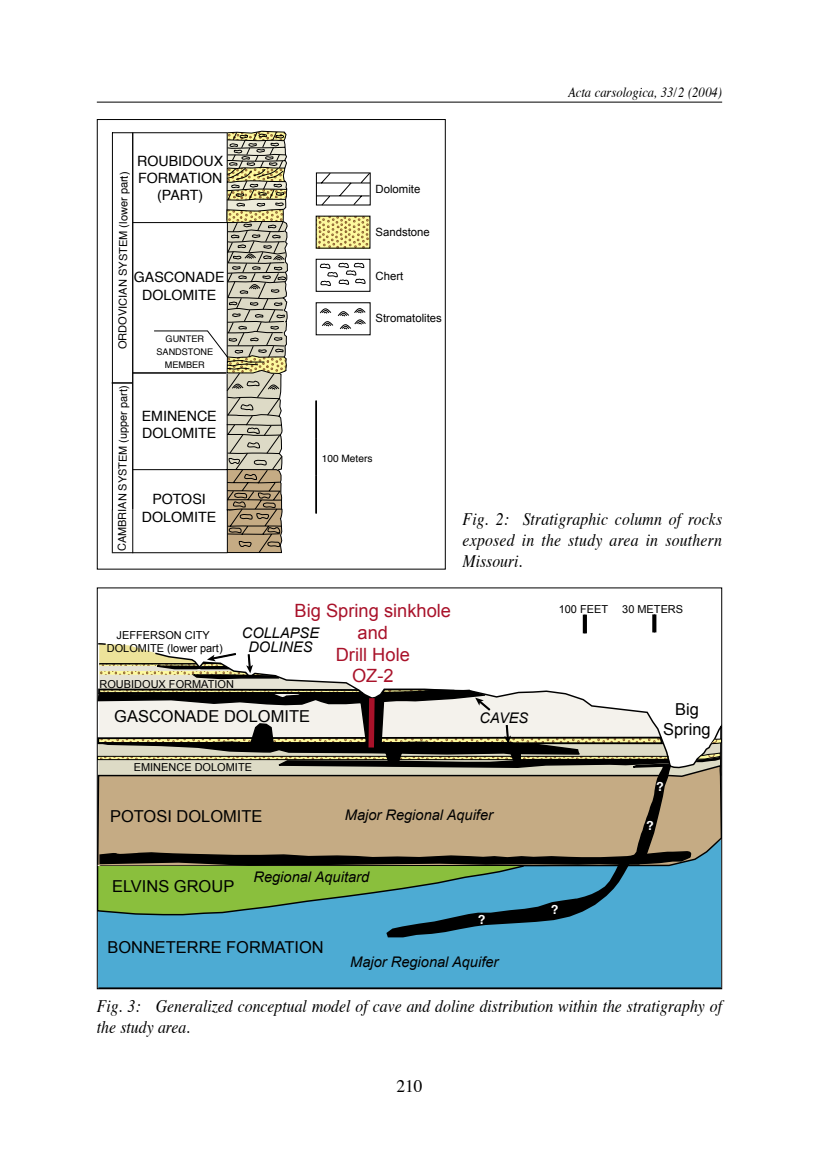
<style>
.page{position:relative;width:819px;height:1151px;background:#fff}
.page>*{position:absolute;margin:0;border:0;box-sizing:border-box;transform-origin:0 0}
.t1{font:18.2px/21.9px "Arial";color:#a9122a;text-align:center}
.Podnapis{font:italic 17.5px/21px "Times";color:#000;text-align:justify;scale:.9 1}
.t2{font:17.5px "Times";color:#000}
.t3{font:16.45px/20.1px "Arial";color:#000;text-align:center}
.t4{font:italic 14.7px/14.7px "Arial";color:#000;text-align:center}
.t5{font:14.17px/17.3px "Helvetica";color:#000;text-align:center}
.t6{font:italic 14px "Times";color:#000;scale:.9 1}
.t7{font:700 12.78px "Helvetica";color:#fff}
.t8{font:11.38px "Arial";color:#000}
.t9{font:11.03px/12.8px "Arial";color:#000;text-align:center}
.t10{font:11.03px "Helvetica";letter-spacing:-.01em;color:#000}
.t11{font:10.15px "Helvetica";color:#000}
.t12{font:9.1px/13.1px "Helvetica";color:#000;text-align:center}
</style>
<div class="page">
<hr style="left:97px;top:102px;width:625px;height:1px;background:#000">
<svg style="left:112px;top:131px;width:259px;height:422px"></svg>
<div style="left:97px;top:119px;width:348px;height:451px;border:1px solid #000"></div>
<div style="left:99px;top:938px;width:621px;height:49px;background:#4dabd3"></div>
<div style="left:582px;top:615px;width:5px;height:18px;background:#000"></div>
<svg style="left:652px;top:614px;width:4px;height:18px"></svg>
<svg style="left:99px;top:643px;width:621px;height:295px"></svg>
<p class="t6" style="left:568px;top:84px;width:172px">Acta carsologica, 33/2 (2004)</p>
<p class="t5" style="left:137px;top:153px;width:87px">ROUBIDOUX<br>FORMATION (PART)</p>
<p class="t10" style="left:116px;top:349px;width:179px;rotate:-90deg">ORDOVICIAN SYSTEM (lower part)</p>
<p class="t5" style="left:134px;top:269px;width:92px">GASCONADE<br>DOLOMITE</p>
<p class="t12" style="left:156px;top:332px;width:58px">GUNTER<br>SANDSTONE<br>MEMBER</p>
<p class="t10" style="left:115px;top:551px;width:167px;rotate:-90deg">CAMBRIAN SYSTEM (upper part)</p>
<p class="t5" style="left:142px;top:408px;width:76px;text-align:left">EMINENCE<br>DOLOMITE</p>
<p class="t5" style="left:142px;top:491px;width:76px">POTOSI<br>DOLOMITE</p>
<p class="t8" style="left:375px;top:181px;width:46px">Dolomite</p>
<p class="t8" style="left:375px;top:224px;width:56px">Sandstone</p>
<p class="t8" style="left:375px;top:268px;width:29px">Chert</p>
<p class="t8" style="left:375px;top:311px;width:68px">Stromatolites</p>
<p class="t11" style="left:322px;top:452px;width:52px">100 Meters</p>
<p class="Podnapis" style="left:462px;top:510px;width:290px">Fig. 2: Stratigraphic column of rocks exposed in the study area in southern Missouri.</p>
<p class="t1" style="left:294px;top:599px;width:158px">Big Spring sinkhole and<br>Drill Hole<br>OZ-2</p>
<p class="t4" style="left:242px;top:625px;width:79px">COLLAPSE<br>DOLINES</p>
<p class="t9" style="left:107px;top:629px;width:117px">JEFFERSON CITY<br>DOLOMITE (lower part)</p>
<p class="t9" style="left:99px;top:677px;width:136px">ROUBIDOUX FORMATION</p>
<p class="t3" style="left:114px;top:706px;width:197px">GASCONADE DOLOMITE</p>
<p class="t9" style="left:134px;top:760px;width:120px">EMINENCE DOLOMITE</p>
<p class="t4" style="left:479px;top:710px;width:50px">CAVES</p>
<p class="t9" style="left:558px;top:602px;width:51px">100 FEET</p>
<p class="t9" style="left:622px;top:602px;width:62px">30 METERS</p>
<p class="t3" style="left:663px;top:699px;width:49px">Big<br>Spring</p>
<p class="t7" style="left:656px;top:778px;width:9px">?</p>
<p class="t3" style="left:110px;top:806px;width:154px">POTOSI DOLOMITE</p>
<p class="t4" style="left:345px;top:808px;width:150px">Major Regional Aquifer</p>
<p class="t3" style="left:112px;top:876px;width:124px">ELVINS GROUP</p>
<p class="t4" style="left:253px;top:869px;width:117px">Regional Aquitard</p>
<p class="t3" style="left:107px;top:937px;width:218px">BONNETERRE FORMATION</p>
<p class="t7" style="left:477px;top:911px;width:9px">?</p>
<p class="t4" style="left:350px;top:955px;width:150px">Major Regional Aquifer</p>
<p class="t7" style="left:550px;top:901px;width:9px">?</p>
<p class="t7" style="left:646px;top:817px;width:9px">?</p>
<p class="Podnapis" style="left:97px;top:996px;width:696px">Fig. 3: Generalized conceptual model of cave and doline distribution within the stratigraphy of the study area.</p>
<p class="t2" style="left:396px;top:1075px;width:28px">210</p>
</div>
